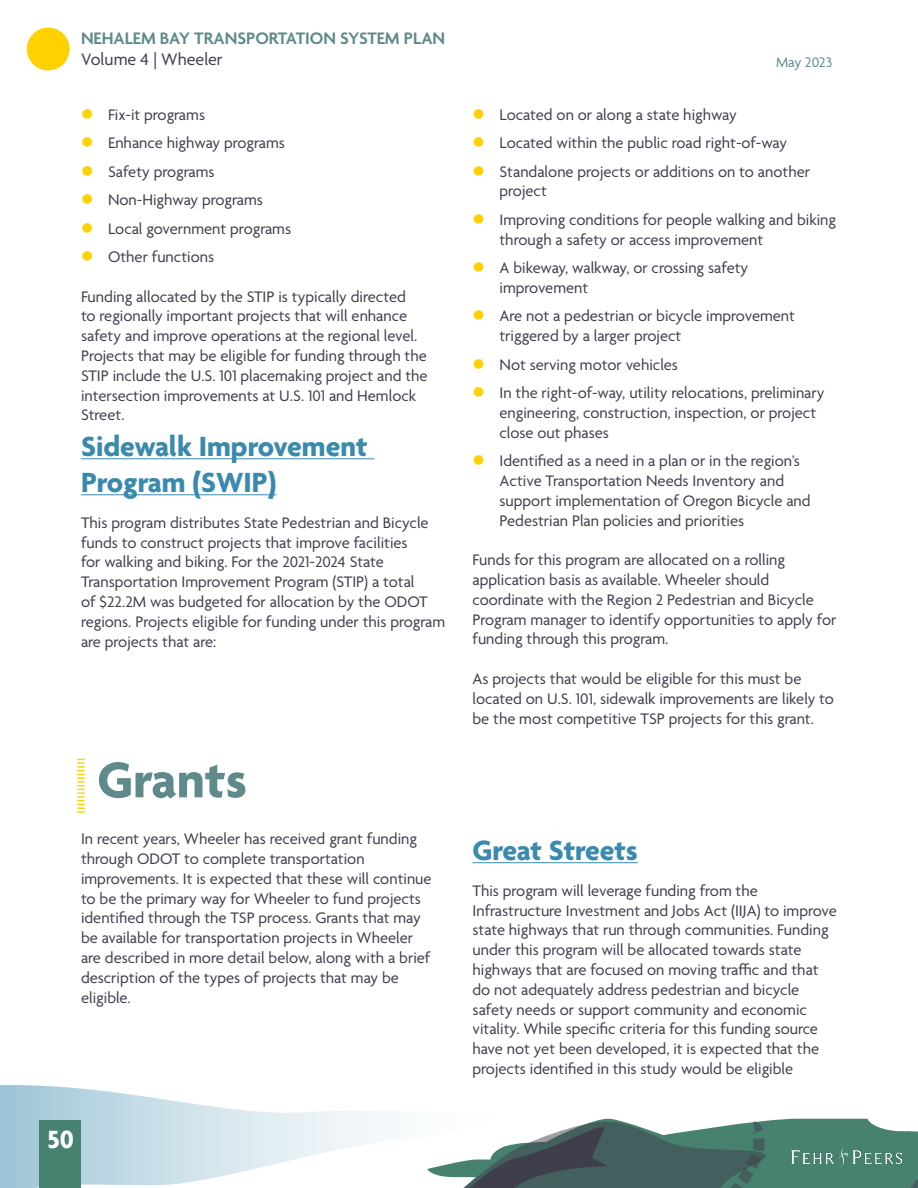
<style>
.page{position:relative;width:918px;height:1188px;background:#fff}
.page>*{position:absolute;margin:0;border:0;box-sizing:border-box;transform-origin:0 0}
.Header_1{font:700 54px "Agenda";color:#5e8a8b}
.Header_2{font:700 30px/36px "Agenda";color:#3a8aae}
.t1{font:700 27px "Agenda";color:#fff}
.t2{font:600 18px "Agenda";color:#5e8a8b}
.t3{font:18px "Agenda";color:#3f3f4c}
.t4{font:16.5px/19.8px "Agenda";color:#3f3f4c}
.t5{font:15px "Agenda";color:#5e8a8b}
</style>
<div class="page">
<div style="left:27px;top:28px;width:42px;height:42px;background:#ffd100;border-radius:50%"></div>
<hr style="left:81px;top:458px;width:293px;height:1px;background:#3a8aae">
<hr style="left:81px;top:494px;width:195px;height:1px;background:#3a8aae">
<svg style="left:77px;top:759px;width:8px;height:54px"></svg>
<hr style="left:472px;top:862px;width:166px;height:1px;background:#3a8aae">
<svg style="left:0;top:1085px;width:868px;height:103px"></svg>
<svg style="left:364px;top:1120px;width:554px;height:68px"></svg>
<div style="left:40px;top:1120px;width:41px;height:68px;background:#478270"></div>
<p class="t2" style="left:81px;top:28px;width:366px">NEHALEM BAY TRANSPORTATION SYSTEM PLAN</p>
<p class="t3" style="left:81px;top:50px;width:143px">Volume 4 | Wheeler</p>
<p class="t5" style="left:776px;top:54px;width:58px">May 2023</p>
<p class="t4" style="left:108px;top:106px;width:99px">Fix-it programs</p>
<p class="t4" style="left:108px;top:134px;width:178px">Enhance highway programs</p>
<p class="t4" style="left:108px;top:163px;width:108px">Safety programs</p>
<p class="t4" style="left:108px;top:191px;width:156px">Non-Highway programs</p>
<p class="t4" style="left:108px;top:219px;width:185px">Local government programs</p>
<p class="t4" style="left:108px;top:248px;width:108px">Other functions</p>
<p class="t4" style="left:81px;top:287px;width:348px">Funding allocated by the STIP is typically directed<br>to regionally important projects that will enhance safety and improve operations at the regional level.<br>Projects that may be eligible for funding through the STIP include the U.S. 101 placemaking project and the intersection improvements at U.S. 101 and Hemlock Street.</p>
<p class="Header_2" style="left:81px;top:431px;width:288px">Sidewalk Improvement<br>Program (SWIP)</p>
<p class="t4" style="left:81px;top:514px;width:366px">This program distributes State Pedestrian and Bicycle funds to construct projects that improve facilities<br>for walking and biking. For the 2021-2024 State Transportation Improvement Program (STIP) a total<br>of $22.2M was budgeted for allocation by the ODOT regions. Projects eligible for funding under this program are projects that are:</p>
<p class="t4" style="left:500px;top:106px;width:239px">Located on or along a state highway</p>
<p class="t4" style="left:500px;top:134px;width:289px">Located within the public road right-of-way</p>
<p class="t4" style="left:500px;top:163px;width:312px">Standalone projects or additions on to another project</p>
<p class="t4" style="left:500px;top:211px;width:338px">Improving conditions for people walking and biking through a safety or access improvement</p>
<p class="t4" style="left:500px;top:259px;width:250px">A bikeway, walkway, or crossing safety improvement</p>
<p class="t4" style="left:500px;top:307px;width:297px">Are not a pedestrian or bicycle improvement triggered by a larger project</p>
<p class="t4" style="left:500px;top:355px;width:180px">Not serving motor vehicles</p>
<p class="t4" style="left:500px;top:384px;width:327px">In the right-of-way, utility relocations, preliminary engineering, construction, inspection, or project close out phases</p>
<p class="t4" style="left:500px;top:452px;width:313px">Identified as a need in a plan or in the region’s Active Transportation Needs Inventory and support implementation of Oregon Bicycle and Pedestrian Plan policies and priorities</p>
<p class="t4" style="left:472px;top:551px;width:365px">Funds for this program are allocated on a rolling application basis as available. Wheeler should coordinate with the Region 2 Pedestrian and Bicycle Program manager to identify opportunities to apply for funding through this program.</p>
<p class="t4" style="left:472px;top:670px;width:363px">As projects that would be eligible for this must be located on U.S. 101, sidewalk improvements are likely to be the most competitive TSP projects for this grant.</p>
<p class="Header_1" style="left:97px;top:751px;width:151px">Grants</p>
<p class="t4" style="left:81px;top:830px;width:352px">In recent years, Wheeler has received grant funding through ODOT to complete transportation improvements. It is expected that these will continue to be the primary way for Wheeler to fund projects identified through the TSP process. Grants that may be available for transportation projects in Wheeler are described in more detail below, along with a brief description of the types of projects that may be eligible.</p>
<p class="Header_2" style="left:472px;top:835px;width:167px">Great Streets</p>
<p class="t4" style="left:472px;top:882px;width:366px">This program will leverage funding from the Infrastructure Investment and Jobs Act (IIJA) to improve state highways that run through communities. Funding under this program will be allocated towards state highways that are focused on moving traffic and that do not adequately address pedestrian and bicycle safety needs or support community and economic vitality. While specific criteria for this funding source have not yet been developed, it is expected that the projects identified in this study would be eligible</p>
<h3 class="t1" style="left:47px;top:1125px;width:28px">50</h3>
</div>
